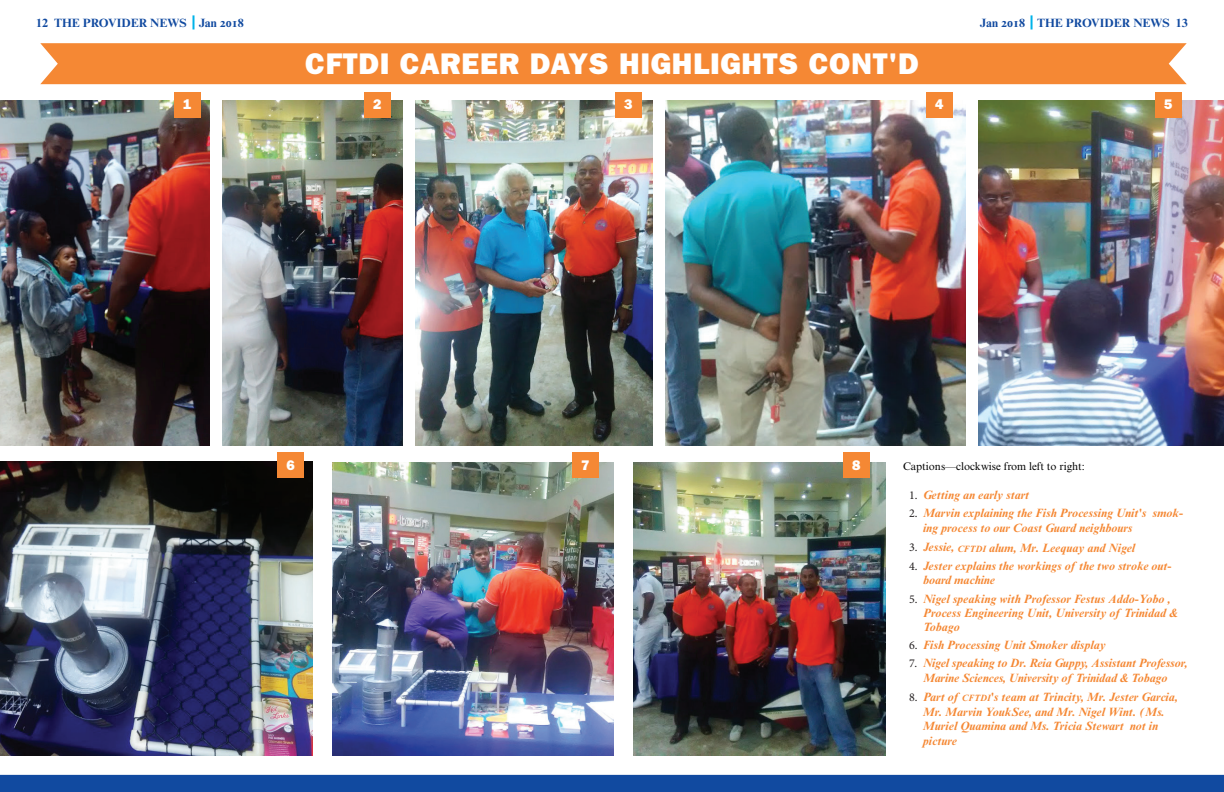
<style>
.page{position:relative;width:1224px;height:792px;background:#fff}
.page>*{position:absolute;margin:0;border:0;box-sizing:border-box;transform-origin:0 0}
.t1{font:30px "ITC Franklin Gothic Std Hvy";letter-spacing:.025em;color:#fff}
.t2{font:14px "ITC Franklin Gothic Std Hvy";color:#fff}
.t3{font:italic 700 12px/14.4px "Times NRMT Std";color:#f58834}
.t4{font:700 12px "Times NRMT Std";color:#114aa0}
.t5{font:11px "Times NRMT Std";color:#000001}
.s1{font-family:"Minion Pro";font-weight:400;font-style:normal;color:#231f20}
.s2{font-size:9.1px}
</style>
<div class="page">
<img style="left:223px;top:101px;width:179px;height:345px">
<img style="left:332px;top:462px;width:282px;height:294px">
<img style="left:666px;top:101px;width:299px;height:345px">
<img style="left:978px;top:101px;width:246px;height:345px">
<img style="left:415px;top:101px;width:238px;height:345px">
<img style="left:0;top:462px;width:313px;height:294px">
<img style="left:0;top:101px;width:210px;height:345px">
<img style="left:633px;top:462px;width:253px;height:294px">
<div style="left:0;top:775px;width:1224px;height:17px;background:#114aa0"></div>
<div style="left:40px;top:43px;width:1147px;height:41px;background:#f58834"></div>
<svg style="left:1031px;top:15px;width:2px;height:14px"></svg>
<svg style="left:192px;top:15px;width:2px;height:14px"></svg>
<div style="left:174px;top:92px;width:27px;height:25px;background:#f58834"></div>
<div style="left:277px;top:453px;width:27px;height:25px;background:#f58834"></div>
<div style="left:572px;top:453px;width:27px;height:25px;background:#f58834"></div>
<div style="left:843px;top:453px;width:27px;height:25px;background:#f58834"></div>
<div style="left:364px;top:92px;width:27px;height:25px;background:#f58834"></div>
<div style="left:615px;top:92px;width:27px;height:25px;background:#f58834"></div>
<div style="left:926px;top:92px;width:27px;height:25px;background:#f58834"></div>
<div style="left:1155px;top:92px;width:27px;height:25px;background:#f58834"></div>
<p class="t4" style="left:36px;top:15px;width:209px">12 THE PROVIDER NEWS Jan 2018</p>
<p class="t4" style="left:980px;top:15px;width:209px">Jan 2018 THE PROVIDER NEWS 13</p>
<h1 class="t1" style="left:305px;top:46px;width:615px">CFTDI CAREER DAYS HIGHLIGHTS CONT'D</h1>
<p class="t2" style="left:183px;top:96px;width:10px">1</p>
<p class="t2" style="left:373px;top:96px;width:10px">2</p>
<p class="t2" style="left:624px;top:96px;width:10px">3</p>
<p class="t2" style="left:935px;top:96px;width:10px">4</p>
<p class="t2" style="left:1164px;top:96px;width:10px">5</p>
<p class="t2" style="left:287px;top:457px;width:10px">6</p>
<p class="t2" style="left:581px;top:457px;width:10px">7</p>
<p class="t2" style="left:852px;top:457px;width:10px">8</p>
<p class="t5" style="left:903px;top:460px;width:183px">Captions—clockwise from left to right:</p>
<p class="t3" style="left:909px;top:488px;width:122px"><span class="s1">1.</span> Getting an early start</p>
<p class="t3" style="left:923px;top:506px;width:262px;text-indent:-14px"><span class="s1">2.</span> Marvin explaining the Fish Processing Unit's smok&shy;ing process to our Coast Guard neighbours</p>
<p class="t3" style="left:909px;top:540px;width:228px"><span class="s1">3.</span> Jessie, <span class="s2">CFTDI</span> alum, Mr. Leequay and Nigel</p>
<p class="t3" style="left:923px;top:559px;width:250px;text-indent:-14px"><span class="s1">4.</span> Jester explains the workings of the two stroke out&shy;board machine</p>
<p class="t3" style="left:923px;top:591px;width:256px;text-indent:-14px"><span class="s1">5.</span> Nigel speaking with Professor Festus Addo-Yobo ,<br>Process Engineering Unit, University of Trinidad &amp;<br>Tobago</p>
<p class="t3" style="left:909px;top:638px;width:198px"><span class="s1">6.</span> Fish Processing Unit Smoker display</p>
<p class="t3" style="left:909px;top:656px;width:280px;text-align:center"><span class="s1">7.</span> Nigel speaking to Dr. Reia Guppy, Assistant Professor,<br>Marine Sciences, University of Trinidad &amp; Tobago</p>
<p class="t3" style="left:923px;top:690px;width:257px;text-indent:-14px"><span class="s1">8.</span> Part of <span class="s2">CFTDI</span>'s team at Trincity, Mr. Jester Garcia, Mr. Marvin YoukSee, and Mr. Nigel Wint. (Ms.<br>Muriel Quamina and Ms. Tricia Stewart not in picture</p>
</div>
